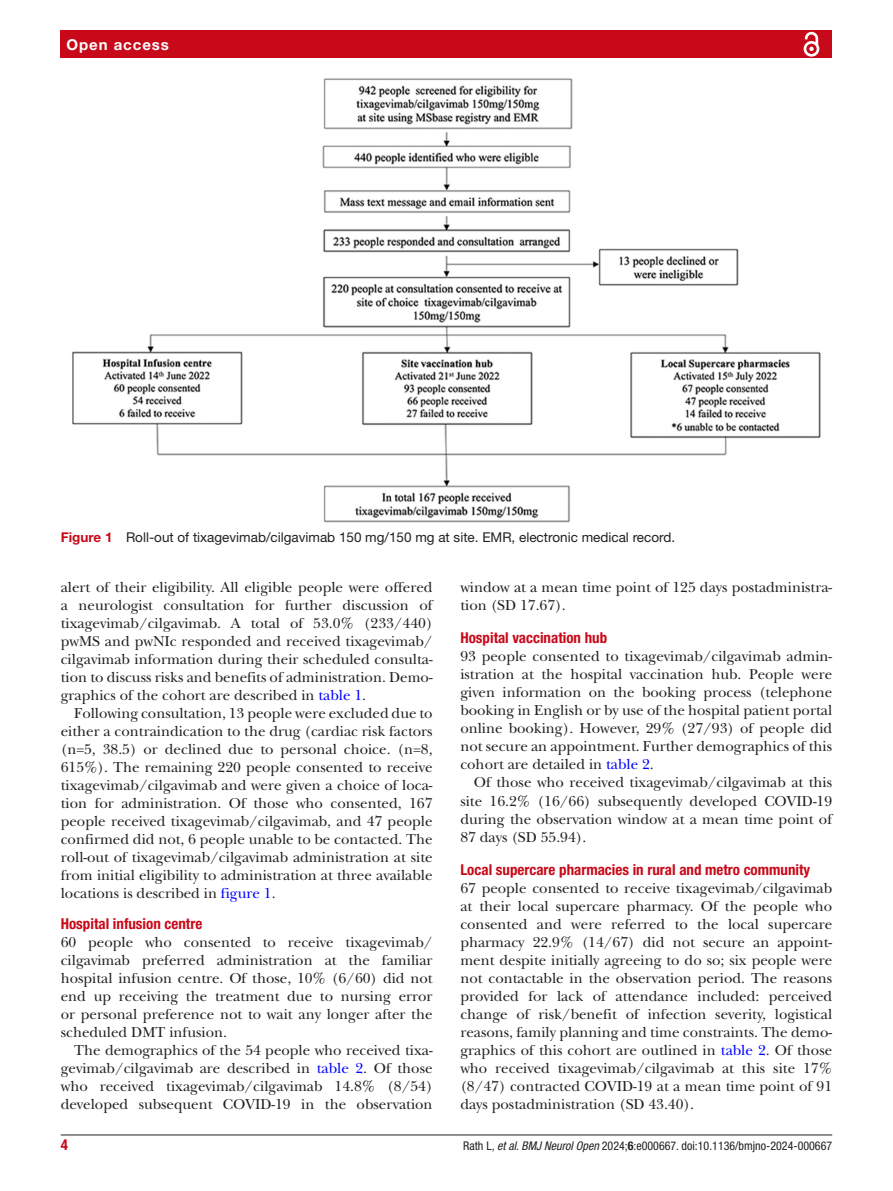
<style>
.page{position:relative;width:893px;height:1191px;background:#fff}
.page>*{position:absolute;margin:0;border:0;box-sizing:border-box;transform-origin:0 0}
.t1{font:15px/18px "New Baskerville";color:#231f20;text-align:justify}
.t2{font:700 condensed 15px "Helvetica Neue LT Std";color:#c80919}
.t3{font:700 15px "Helvetica Neue LT Std";letter-spacing:.065em;color:#fff}
.t4{font:13.5px "Helvetica Neue LT Std";color:#231f20}
.t5{font:condensed 12px "Helvetica Neue LT Std";color:#231f20}
.s1{font-weight:700;color:#c80919}
.s2{color:#00f}
.s3{font-style:italic}
.s4{font-weight:700}
</style>
<div class="page">
<hr style="left:61px;top:1134px;width:771px;height:1px;background:#231f20">
<div style="left:61px;top:31px;width:771px;height:27px;background:#c80919"></div>
<svg style="left:803px;top:31px;width:17px;height:26px"></svg>
<img style="left:72px;top:78px;width:749px;height:445px">
<p class="t3" style="left:66px;top:35px;width:104px">Open access</p>
<p class="t4" style="left:61px;top:529px;width:616px"><span class="s1">Figure 1</span> Roll-out of tixagevimab/cilgavimab 150 mg/150 mg at site. EMR, electronic medical record.</p>
<p class="t1" style="left:61px;top:578px;width:373px">alert of their eligibility. All eligible people were offered a neurologist consultation for further discussion of tixagevimab/cilgavimab. A total of 53.0% (233/440) pwMS and pwNIc responded and received tixagevimab/ cilgavimab information during their scheduled consulta&shy;tion to discuss risks and benefits of administration. Demo&shy;graphics of the cohort are described in <span class="s2">table 1</span>.</p>
<p class="t1" style="left:61px;top:704px;width:373px;text-indent:14px">Following consultation, 13 people were excluded due to either a contraindication to the drug (cardiac risk factors (n=5, 38.5) or declined due to personal choice. (n=8, 615%). The remaining 220 people consented to receive tixagevimab/cilgavimab and were given a choice of loca&shy;tion for administration. Of those who consented, 167 people received tixagevimab/cilgavimab, and 47 people confirmed did not, 6 people unable to be contacted. The roll-out of tixagevimab/cilgavimab administration at site from initial eligibility to administration at three available locations is described in <span class="s2">figure 1</span>.</p>
<p class="t2" style="left:61px;top:915px;width:143px">Hospital infusion centre</p>
<p class="t1" style="left:61px;top:933px;width:373px">60 people who consented to receive tixagevimab/ cilgavimab preferred administration at the familiar hospital infusion centre. Of those, 10% (6/60) did not end up receiving the treatment due to nursing error or personal preference not to wait any longer after the scheduled DMT infusion.</p>
<p class="t1" style="left:61px;top:1041px;width:373px;text-indent:14px">The demographics of the 54 people who received tixa&shy;gevimab/cilgavimab are described in <span class="s2">table 2</span>. Of those who received tixagevimab/cilgavimab 14.8% (8/54) developed subsequent COVID-19 in the observation</p>
<p class="t1" style="left:460px;top:578px;width:373px">window at a mean time point of 125 days postadministra&shy;tion (SD 17.67).</p>
<p class="t2" style="left:460px;top:629px;width:148px">Hospital vaccination hub</p>
<p class="t1" style="left:460px;top:647px;width:373px">93 people consented to tixagevimab/cilgavimab admin&shy;istration at the hospital vaccination hub. People were given information on the booking process (telephone booking in English or by use of the hospital patient portal online booking). However, 29% (27/93) of people did not secure an appointment. Further demographics of this cohort are detailed in <span class="s2">table 2</span>.</p>
<p class="t1" style="left:460px;top:773px;width:373px;text-indent:14px">Of those who received tixagevimab/cilgavimab at this site 16.2% (16/66) subsequently developed COVID-19 during the observation window at a mean time point of 87 days (SD 55.94).</p>
<p class="t2" style="left:460px;top:861px;width:351px">Local supercare pharmacies in rural and metro community</p>
<p class="t1" style="left:460px;top:879px;width:373px">67 people consented to receive tixagevimab/cilgavimab at their local supercare pharmacy. Of the people who consented and were referred to the local supercare pharmacy 22.9% (14/67) did not secure an appoint&shy;ment despite initially agreeing to do so; six people were not contactable in the observation period. The reasons provided for lack of attendance included: perceived change of risk/benefit of infection severity, logistical reasons, family planning and time constraints. The demo&shy;graphics of this cohort are outlined in <span class="s2">table 2</span>. Of those who received tixagevimab/cilgavimab at this site 17% (8/47) contracted COVID-19 at a mean time point of 91 days postadministration (SD 43.40).</p>
<p class="t2" style="left:61px;top:1135px;width:9px">4</p>
<p class="t5" style="left:463px;top:1138px;width:371px">Rath L<span class="s3">, et al</span>. <span class="s3">BMJ Neurol Open</span> 2024;<span class="s4">6</span>:e000667. doi:10.1136/bmjno-2024-000667</p>
</div>
